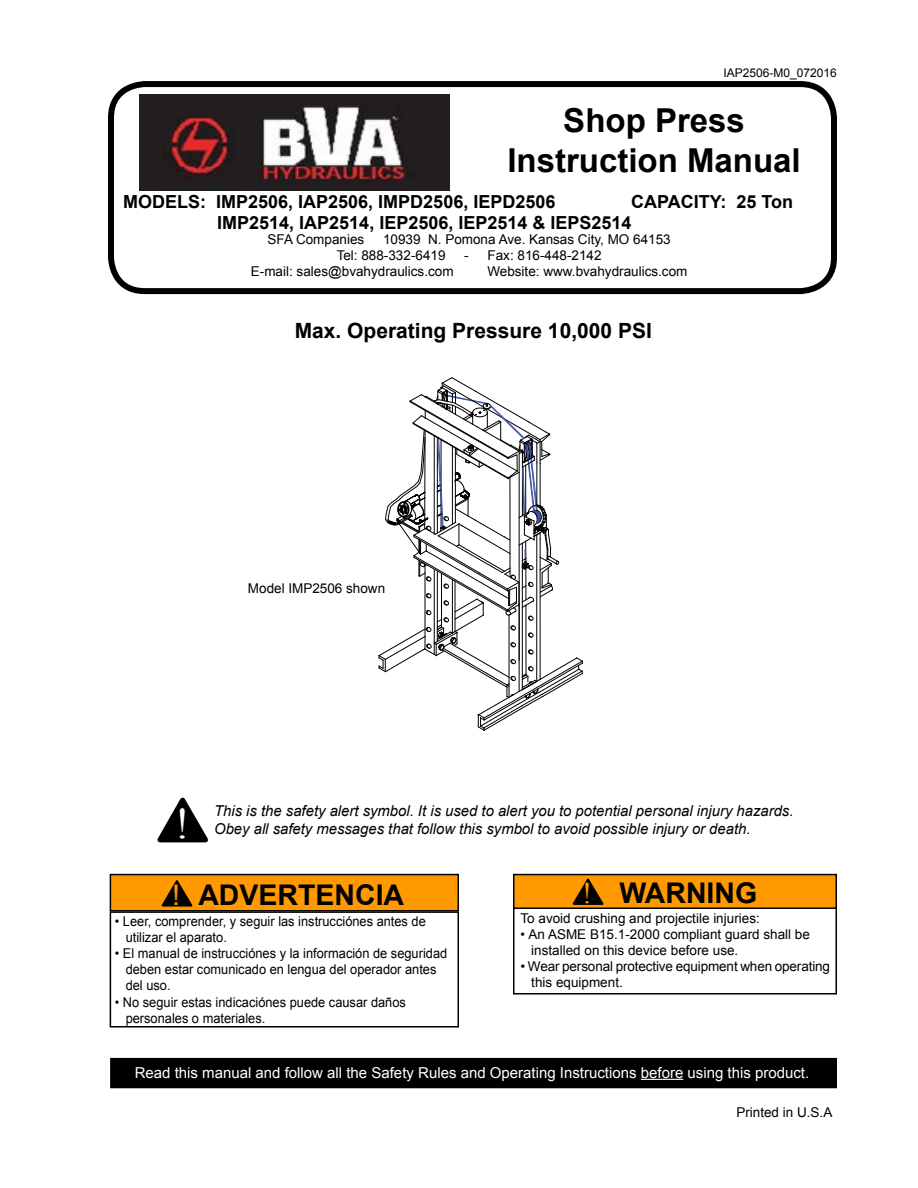
<style>
.page{position:relative;width:918px;height:1188px;background:#fff}
.page>*{position:absolute;margin:0;border:0;box-sizing:border-box;transform-origin:0 0}
.t1{font:43.5px "Times New Roman";color:#fff}
.t2{font:700 33px/39.6px "Arial";color:#000;text-align:center}
.t3{font:700 28.5px "Arial";color:#000}
.t4{font:700 28.5px "Arial";color:#000}
.t5{font:700 21px "Arial";color:#000}
.t6{font:700 18px/21.6px "Arial";color:#000}
.t7{font:italic 15px "Arial";color:#000}
.t8{font:15px "Arial";color:#fff}
.t9{font:13.5px/16.2px "Arial";color:#000;scale:.95 1}
.t10{font:13.5px/16.2px "Arial";color:#000}
.t11{font:12px "Arial";color:#000}
.s1{font-weight:400;color:#f90}
.s2{font-family:"Times New Roman";font-weight:400;font-size:30px;color:#f90}
</style>
<div class="page">
<svg style="left:379px;top:377px;width:204px;height:354px"></svg>
<div style="left:108px;top:81px;width:729px;height:213px;border:6px solid #000;border-radius:34px"></div>
<img style="left:139px;top:95px;width:311px;height:95px">
<div style="left:110px;top:875px;width:348px;height:36px;background:#f90"></div>
<div style="left:110px;top:874px;width:349px;height:38px;border:2px solid #000"></div>
<div style="left:110px;top:911px;width:349px;height:117px;border:2px solid #000"></div>
<svg style="left:161px;top:880px;width:32px;height:27px"></svg>
<div style="left:111px;top:1059px;width:725px;height:29px;background:#000"></div>
<div style="left:110px;top:1058px;width:727px;height:30px;border:2px solid #000"></div>
<hr style="left:641px;top:1079px;width:42px;height:1px;background:#fff">
<div style="left:513px;top:907px;width:324px;height:87px;border:2px solid #000"></div>
<div style="left:514px;top:875px;width:322px;height:33px;background:#f90"></div>
<div style="left:513px;top:874px;width:324px;height:35px;border:2px solid #000"></div>
<svg style="left:572px;top:878px;width:32px;height:27px"></svg>
<svg style="left:157px;top:797px;width:51px;height:46px"></svg>
<p class="t11" style="left:724px;top:65px;width:115px">IAP2506-M0_072016</p>
<h2 class="t2" style="left:507px;top:102px;width:295px">Shop Press<br>Instruction Manual</h2>
<h3 class="t6" style="left:123px;top:191px;width:434px">MODELS: IMP2506, IAP2506, IMPD2506, IEPD2506</h3>
<h3 class="t6" style="left:217px;top:191px;width:577px;text-indent:414px">CAPACITY: 25 Ton<br>IMP2514, IAP2514, IEP2506, IEP2514 &amp; IEPS2514</h3>
<p class="t10" style="left:268px;top:231px;width:98px">SFA Companies</p>
<p class="t10" style="left:337px;top:231px;width:336px;text-indent:46px">10939 N. Pomona Ave. Kansas City, MO 64153<br>Tel: 888-332-6419</p>
<p class="t10" style="left:464px;top:247px;width:139px">- Fax: 816-448-2142</p>
<p class="t10" style="left:251px;top:263px;width:204px">E-mail: sales@bvahydraulics.com</p>
<p class="t10" style="left:487px;top:263px;width:202px">Website: www.bvahydraulics.com</p>
<h3 class="t5" style="left:295px;top:316px;width:359px">Max. Operating Pressure 10,000 PSI</h3>
<p class="t10" style="left:248px;top:581px;width:139px">Model IMP2506 shown</p>
<h1 class="t1" style="left:175px;top:794px;width:16px">!</h1>
<p class="t7" style="left:214px;top:801px;width:581px">This is the safety alert symbol. It is used to alert you to potential personal injury hazards.</p>
<p class="t7" style="left:214px;top:819px;width:538px">Obey all safety messages that follow this symbol to avoid possible injury or death.</p>
<h3 class="t3" style="left:172px;top:876px;width:234px"><span class="s1">!</span> ADVERTENCIA</h3>
<p class="t9" style="left:126px;top:913px;width:318px;text-indent:-11px">• Leer, comprender, y seguir las instrucciónes antes de utilizar el aparato.</p>
<p class="t9" style="left:126px;top:945px;width:340px;text-indent:-11px">• El manual de instrucciónes y la información de seguridad deben estar comunicado en lengua del operador antes del uso.</p>
<p class="t9" style="left:126px;top:994px;width:297px;text-indent:-11px">• No seguir estas indicaciónes puede causar daños personales o materiales.</p>
<h3 class="t4" style="left:582px;top:874px;width:177px"><span class="s2">!</span> WARNING</h3>
<p class="t10" style="left:520px;top:910px;width:241px">To avoid crushing and projectile injuries:</p>
<p class="t9" style="left:531px;top:926px;width:295px;text-indent:-11px">• An ASME B15.1-2000 compliant guard shall be installed on this device before use.</p>
<p class="t10" style="left:531px;top:958px;width:300px;text-indent:-11px">• Wear personal protective equipment when operating this equipment.</p>
<p class="t8" style="left:135px;top:1063px;width:676px">Read this manual and follow all the Safety Rules and Operating Instructions before using this product.</p>
<p class="t10" style="left:736px;top:1104px;width:98px">Printed in U.S.A</p>
</div>
